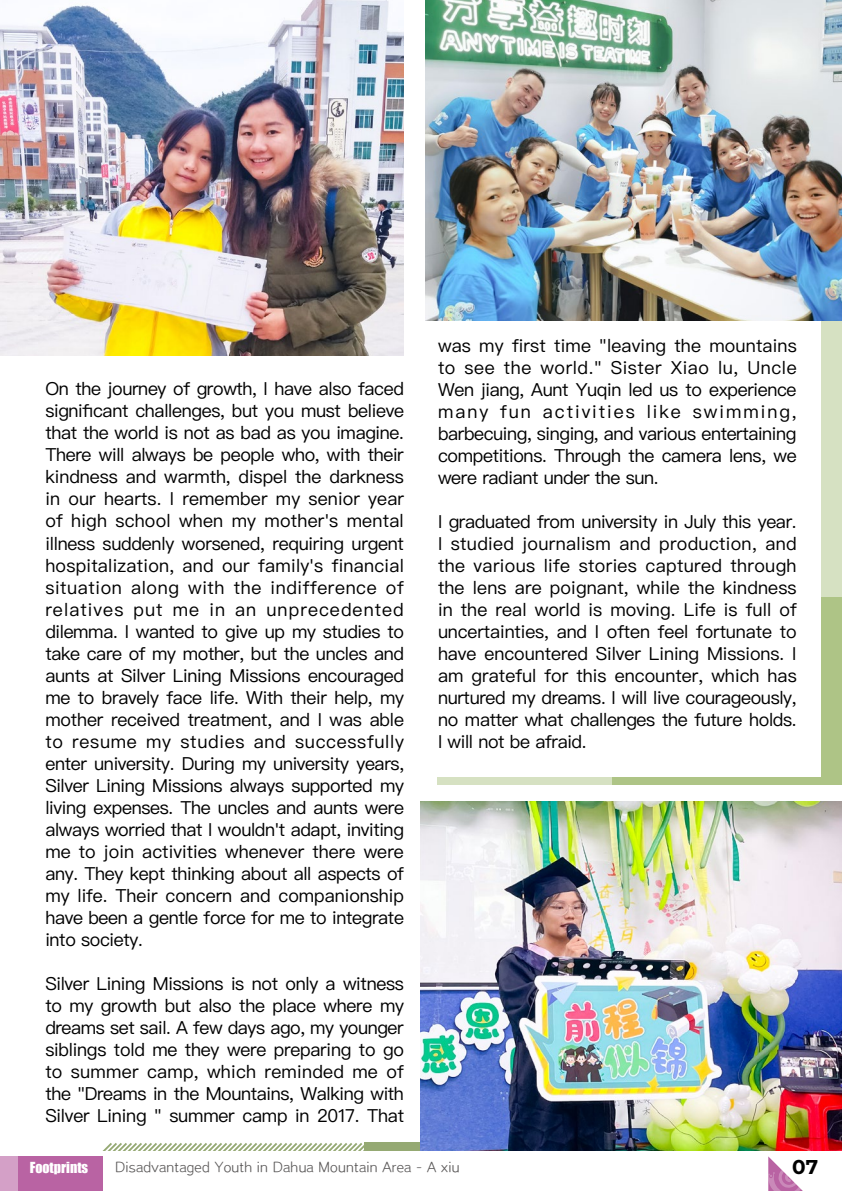
<style>
.page{position:relative;width:842px;height:1191px;background:#fff}
.page>*{position:absolute;margin:0;border:0;box-sizing:border-box;transform-origin:0 0}
.t1{font:700 20px "Montserrat Alternates";color:#000}
.t2{font:18px/22px "Ping Fang TC";letter-spacing:-.02em;color:#000;text-align:justify}
.t3{font:14px "Aa Round Li";letter-spacing:.025em;color:#595757}
.t4{font:14px "Impact";color:#fff}
</style>
<div class="page">
<svg style="left:102px;top:1140px;width:319px;height:11px"></svg>
<img style="left:0;top:0;width:404px;height:356px">
<img style="left:421px;top:801px;width:421px;height:350px">
<div style="left:821px;top:282px;width:21px;height:501px;background:#aec486"></div>
<div style="left:438px;top:777px;width:404px;height:8px;background:#aec486"></div>
<div style="left:821px;top:320px;width:21px;height:277px;background:#d6e1c2"></div>
<svg style="left:437px;top:777px;width:174px;height:8px"></svg>
<img style="left:425px;top:0;width:417px;height:321px">
<svg style="left:540px;top:1137px;width:302px;height:54px"></svg>
<div style="left:0;top:1156px;width:102px;height:35px;background:#b963a3"></div>
<div style="left:0;top:1156px;width:18px;height:35px;background:#d4a0c7"></div>
<p class="t2" style="left:45px;top:378px;width:360px">On the journey of growth, I have also faced significant challenges, but you must believe that the world is not as bad as you imagine.<br>There will always be people who, with their kindness and warmth, dispel the darkness in our hearts. I remember my senior year of high school when my mother's mental illness suddenly worsened, requiring urgent hospitalization, and our family's financial situation along with the indifference of relatives put me in an unprecedented dilemma. I wanted to give up my studies to take care of my mother, but the uncles and aunts at Silver Lining Missions encouraged me to bravely face life. With their help, my mother received treatment, and I was able to resume my studies and successfully enter university. During my university years, Silver Lining Missions always supported my living expenses. The uncles and aunts were always worried that I wouldn't adapt, inviting me to join activities whenever there were any. They kept thinking about all aspects of my life. Their concern and companionship have been a gentle force for me to integrate into society.</p>
<p class="t2" style="left:45px;top:972px;width:360px">Silver Lining Missions is not only a witness to my growth but also the place where my dreams set sail. A few days ago, my younger siblings told me they were preparing to go to summer camp, which reminded me of the "Dreams in the Mountains, Walking with Silver Lining " summer camp in 2017. That</p>
<p class="t2" style="left:438px;top:334px;width:360px">was my first time "leaving the mountains to see the world." Sister Xiao lu, Uncle Wen jiang, Aunt Yuqin led us to experience many fun activities like swimming, barbecuing, singing, and various entertaining competitions. Through the camera lens, we were radiant under the sun.</p>
<p class="t2" style="left:438px;top:510px;width:360px">I graduated from university in July this year.<br>I studied journalism and production, and the various life stories captured through the lens are poignant, while the kindness in the real world is moving. Life is full of uncertainties, and I often feel fortunate to have encountered Silver Lining Missions. I am grateful for this encounter, which has nurtured my dreams. I will live courageously, no matter what challenges the future holds.<br>I will not be afraid.</p>
<p class="t4" style="left:30px;top:1156px;width:60px">Footprints</p>
<p class="t3" style="left:115px;top:1157px;width:346px">Disadvantaged Youth in Dahua Mountain Area - A xiu</p>
<p class="t1" style="left:792px;top:1153px;width:27px">07</p>
</div>
